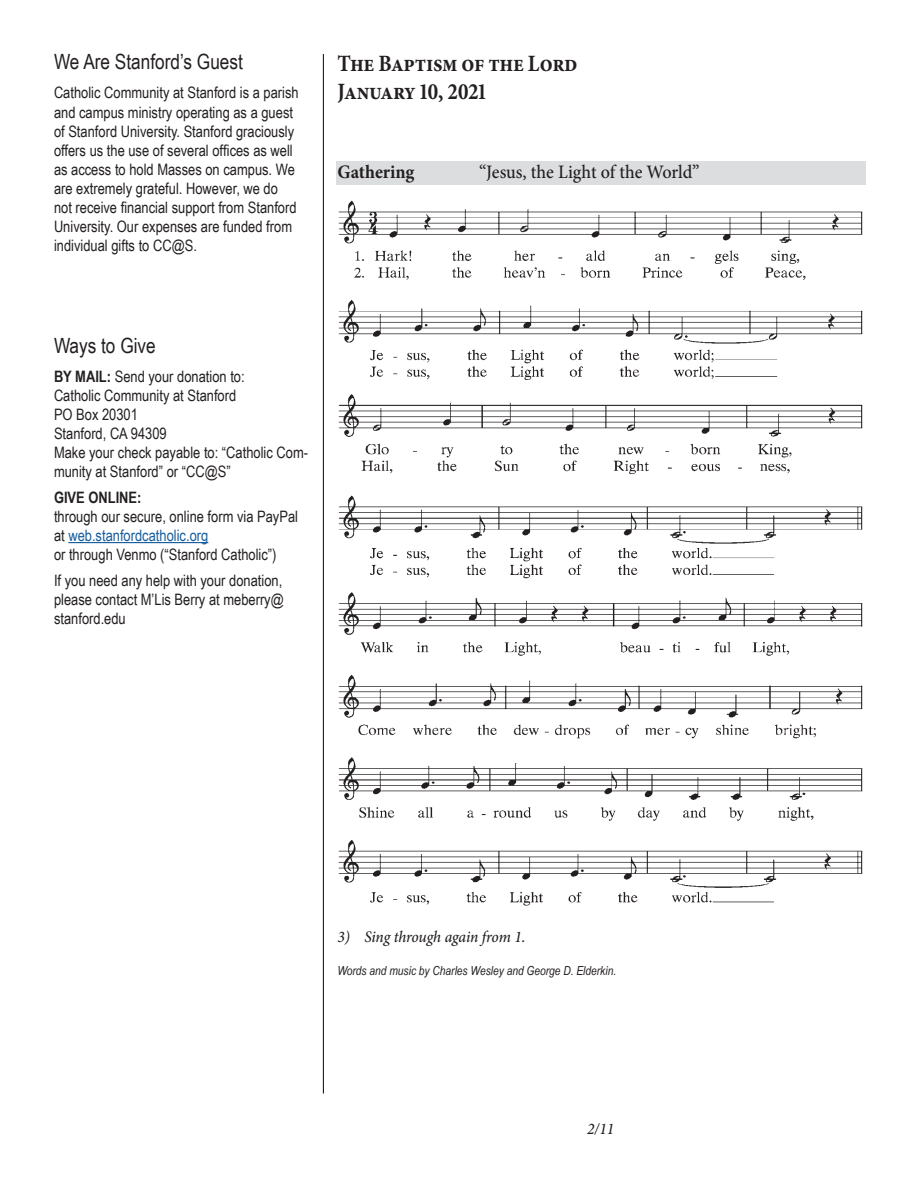
<style>
.page{position:relative;width:918px;height:1188px;background:#fff}
.page>*{position:absolute;margin:0;border:0;box-sizing:border-box;transform-origin:0 0}
.masthead_new{font:700 23.4px/28px "Minion Pro";letter-spacing:-.015em;color:#231f20;scale:.9 1}
.announcement_label{font:21px "Arial Narrow";color:#231f20}
.Music_Label{font:500 19.05px "Minion Pro";letter-spacing:-.005em;color:#231f20;scale:.95 1}
.Music_Label-2{font:700 19.05px "Minion Pro";color:#231f20;scale:.95 1}
.Lyrics{font:italic 500 16.2px "Minion Pro";letter-spacing:-.01em;color:#231f20;scale:.95 1}
.announcement_text_mu{font:15.75px/19px "Arial Narrow";color:#231f20}
.announcement_text{font:15.75px/19px "Arial Narrow";color:#231f20}
.music_credit{font:italic 12.45px "Arial Narrow";color:#231f20}
.s1{font-weight:700}
.s2{color:#175d9e}
</style>
<div class="page">
<hr style="left:323px;top:54px;width:1px;height:1040px;background:#231f20">
<hr style="left:68px;top:542px;width:140px;height:1px;background:#175d9e">
<div style="left:336px;top:161px;width:530px;height:23px;background:#dcdddf"></div>
<img style="left:338px;top:200px;width:525px;height:706px">
<p class="announcement_label" style="left:54px;top:46px;width:190px">We Are Stanford’s Guest</p>
<p class="announcement_text" style="left:54px;top:83px;width:246px">Catholic Community at Stanford is a parish and campus ministry operating as a guest of Stanford University. Stanford graciously offers us the use of several offices as well as access to hold Masses on campus. We are extremely grateful. However, we do not receive financial support from Stanford University. Our expenses are funded from individual gifts to CC@S.</p>
<p class="masthead_new" style="left:338px;top:49px;width:268px">The Baptism of the Lord<br>January 10, 2021</p>
<p class="Music_Label-2" style="left:338px;top:158px;width:83px">Gathering</p>
<p class="Music_Label" style="left:479px;top:159px;width:233px">“Jesus, the Light of the World”</p>
<p class="announcement_label" style="left:54px;top:330px;width:103px">Ways to Give</p>
<p class="announcement_text_mu" style="left:54px;top:366px;width:256px"><span class="s1">BY MAIL:</span> Send your donation to:<br>Catholic Community at Stanford<br>PO Box 20301<br>Stanford, CA 94309<br>Make your check payable to: “Catholic Com&shy;munity at Stanford” or “CC@S”</p>
<p class="announcement_text_mu" style="left:54px;top:487px;width:246px"><span class="s1">GIVE ONLINE:<br></span>through our secure, online form via PayPal at <span class="s2">web.stanfordcatholic.org<br></span>or through Venmo (“Stanford Catholic”)</p>
<p class="announcement_text_mu" style="left:54px;top:570px;width:231px;text-align:justify">If you need any help with your donation, please contact M’Lis Berry at meberry@ stanford.edu</p>
<p class="Lyrics" style="left:338px;top:925px;width:199px">3) Sing through again from 1.</p>
<p class="music_credit" style="left:338px;top:962px;width:280px">Words and music by Charles Wesley and George D. Elderkin.</p>
<p class="Lyrics" style="left:587px;top:1118px;width:30px">2/11</p>
</div>
